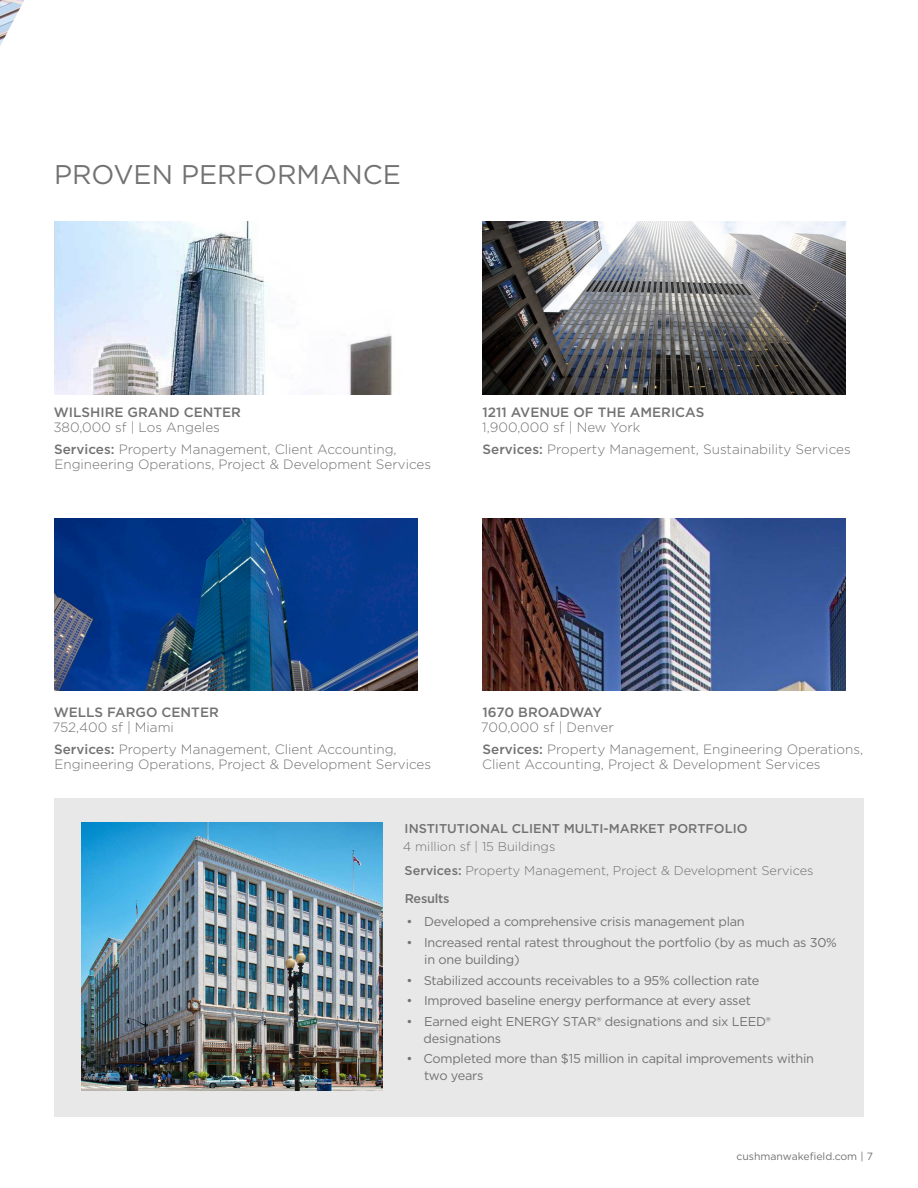
<style>
.page{position:relative;width:918px;height:1188px;background:#fff}
.page>*{position:absolute;margin:0;border:0;box-sizing:border-box;transform-origin:0 0}
.t1{font:27px "Gotham";color:#717271}
.red_header{font:300 13.5px/15px "Gotham";color:#717271}
.red_header-2{font:500 13.5px "Gotham";color:#717271}
.red_header-3{font:500 13.5px "Gotham";letter-spacing:-.02em;color:#717271}
.t2{font:12.75px/16.5px "Gotham";letter-spacing:-.02em;color:#717271}
.red_header-4{font:300 12.75px "Gotham";color:#717271}
.red_header-5{font:500 12.75px "Gotham";color:#717271}
.Sidebar_bullets{font:500 12.75px "Gotham";letter-spacing:-.02em;color:#717271}
.t3{font:10.5px "Gotham";color:#717271}
.s1{font-weight:500}
</style>
<div class="page">
<img style="left:0;top:0;width:24px;height:46px">
<img style="left:54px;top:222px;width:338px;height:173px">
<img style="left:482px;top:222px;width:364px;height:173px">
<img style="left:54px;top:518px;width:364px;height:173px">
<img style="left:482px;top:518px;width:364px;height:173px">
<div style="left:54px;top:798px;width:810px;height:319px;background:#e8e8e9"></div>
<img style="left:81px;top:822px;width:301px;height:268px">
<p class="t1" style="left:54px;top:157px;width:348px">PROVEN PERFORMANCE</p>
<p class="red_header-2" style="left:54px;top:403px;width:189px">WILSHIRE GRAND CENTER</p>
<p class="red_header" style="left:53px;top:419px;width:168px">380,000 sf | Los Angeles</p>
<p class="red_header" style="left:54px;top:441px;width:378px"><span class="s1">Services:</span> Property Management, Client Accounting,<br>Engineering Operations, Project &amp; Development Services</p>
<p class="red_header-2" style="left:483px;top:403px;width:223px">1211 AVENUE OF THE AMERICAS</p>
<p class="red_header" style="left:482px;top:419px;width:160px">1,900,000 sf | New York</p>
<p class="red_header" style="left:483px;top:441px;width:370px"><span class="s1">Services:</span> Property Management, Sustainability Services</p>
<p class="red_header-2" style="left:54px;top:703px;width:166px">WELLS FARGO CENTER</p>
<p class="red_header" style="left:52px;top:719px;width:123px">752,400 sf | Miami</p>
<p class="red_header" style="left:54px;top:741px;width:378px"><span class="s1">Services:</span> Property Management, Client Accounting,<br>Engineering Operations, Project &amp; Development Services</p>
<p class="red_header-3" style="left:483px;top:703px;width:121px">1670 BROADWAY</p>
<p class="red_header" style="left:481px;top:719px;width:134px">700,000 sf | Denver</p>
<p class="red_header" style="left:482px;top:741px;width:383px"><span class="s1">Services:</span> Property Management, Engineering Operations,<br>Client Accounting, Project &amp; Development Services</p>
<p class="red_header-5" style="left:405px;top:820px;width:344px">INSTITUTIONAL CLIENT MULTI-MARKET PORTFOLIO</p>
<p class="red_header-4" style="left:403px;top:838px;width:154px">4 million sf | 15 Buildings</p>
<p class="red_header-4" style="left:405px;top:863px;width:411px"><span class="s1">Services:</span> Property Management, Project &amp; Development Services</p>
<p class="Sidebar_bullets" style="left:405px;top:890px;width:46px">Results</p>
<p class="t2" style="left:407px;top:913px;width:340px">• Developed a comprehensive crisis management plan</p>
<p class="t2" style="left:424px;top:934px;width:414px;text-indent:-18px">• Increased rental ratest throughout the portfolio (by as much as 30% in one building)</p>
<p class="t2" style="left:407px;top:971px;width:354px">• Stabilized accounts receivables to a 95% collection rate</p>
<p class="t2" style="left:407px;top:992px;width:346px">• Improved baseline energy performance at every asset</p>
<p class="t2" style="left:424px;top:1013px;width:349px;text-indent:-17px">• Earned eight ENERGY STAR® designations and six LEED® designations</p>
<p class="t2" style="left:424px;top:1050px;width:391px;text-indent:-17px">• Completed more than $15 million in capital improvements within two years</p>
<p class="t3" style="left:736px;top:1149px;width:138px">cushmanwakefield.com | 7</p>
</div>
